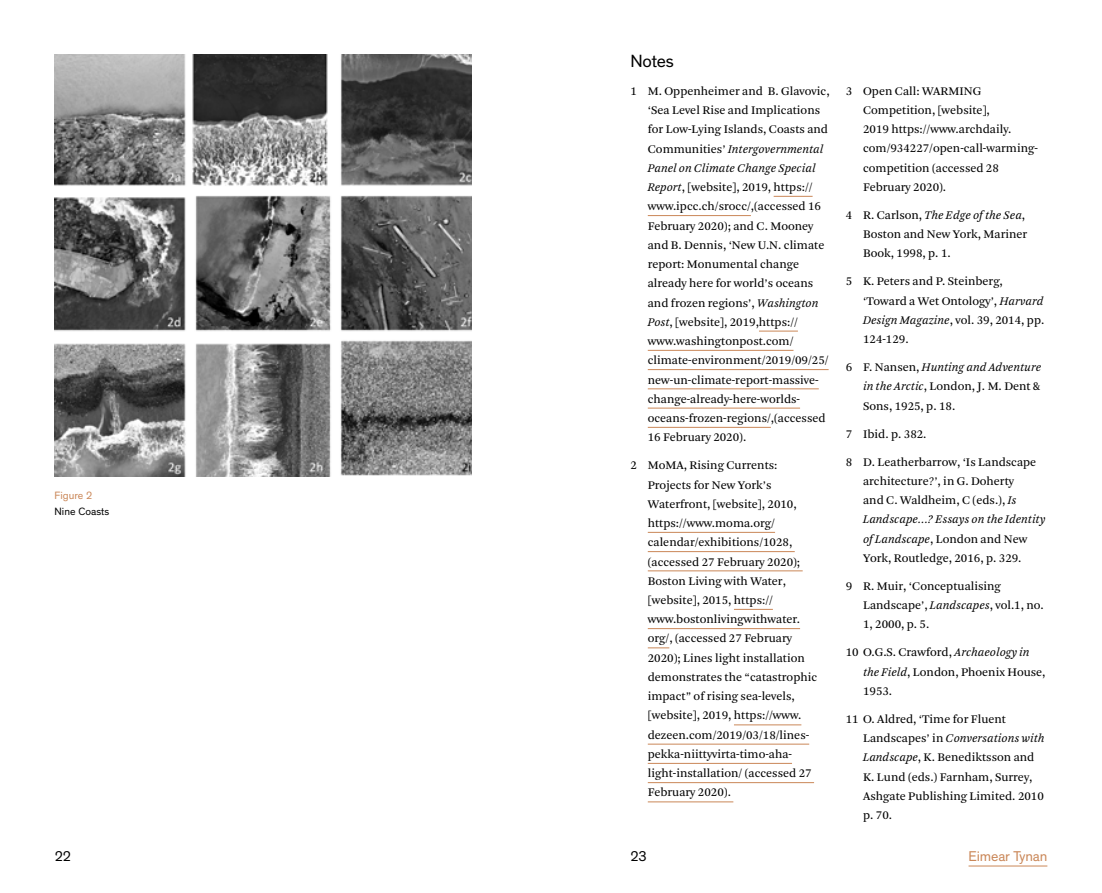
<style>
.page{position:relative;width:1102px;height:893px;background:#fff}
.page>*{position:absolute;margin:0;border:0;box-sizing:border-box;transform-origin:0 0}
.t1{font:17.5px "Theinhardt";letter-spacing:-.01em;color:#000}
.t2{font:14px "Theinhardt";letter-spacing:-.01em;color:#ca8758}
.t3{font:14px "Theinhardt";color:#000}
.t4{font:12.25px/19.2px "Arnhem Blond";color:#000}
.t5{font:10.5px "Theinhardt";color:#000}
.t6{font:10.5px "Theinhardt";color:#ca8758}
.s1{font-style:italic}
</style>
<div class="page">
<hr style="left:968px;top:865px;width:79px;height:1px;background:#ca8758">
<img style="left:55px;top:55px;width:416px;height:422px">
<hr style="left:773px;top:196px;width:39px;height:1px;background:#ca8758">
<hr style="left:647px;top:215px;width:103px;height:1px;background:#ca8758">
<hr style="left:758px;top:331px;width:39px;height:1px;background:#ca8758">
<hr style="left:647px;top:350px;width:146px;height:1px;background:#ca8758">
<hr style="left:647px;top:369px;width:181px;height:1px;background:#ca8758">
<hr style="left:647px;top:388px;width:171px;height:1px;background:#ca8758">
<hr style="left:647px;top:408px;width:153px;height:1px;background:#ca8758">
<hr style="left:647px;top:427px;width:123px;height:1px;background:#ca8758">
<hr style="left:647px;top:532px;width:128px;height:1px;background:#ca8758">
<hr style="left:647px;top:551px;width:147px;height:1px;background:#ca8758">
<hr style="left:647px;top:570px;width:155px;height:1px;background:#ca8758">
<hr style="left:733px;top:609px;width:39px;height:1px;background:#ca8758">
<hr style="left:647px;top:628px;width:153px;height:1px;background:#ca8758">
<svg style="left:647px;top:647px;width:22px;height:1px"></svg>
<hr style="left:733px;top:724px;width:68px;height:1px;background:#ca8758">
<hr style="left:647px;top:744px;width:162px;height:1px;background:#ca8758">
<hr style="left:647px;top:763px;width:144px;height:1px;background:#ca8758">
<hr style="left:647px;top:782px;width:167px;height:1px;background:#ca8758">
<hr style="left:647px;top:801px;width:86px;height:1px;background:#ca8758">
<p class="t6" style="left:55px;top:489px;width:39px">Figure 2</p>
<p class="t5" style="left:55px;top:505px;width:56px">Nine Coasts</p>
<h1 class="t1" style="left:630px;top:50px;width:45px">Notes</h1>
<p class="t4" style="left:647px;top:82px;width:183px;text-indent:-17px">1 M. Oppenheimer and B. Glavovic, ‘Sea Level Rise and Implications for Low-Lying Islands, Coasts and<br>Communities’ <span class="s1">Intergovernmental<br>Panel on Climate Change Special<br>Report</span>, [website], 2019, https:// www.ipcc.ch/srocc/,(accessed 16<br>February 2020); and C. Mooney and B. Dennis, ‘New U.N. climate report: Monumental change already here for world’s oceans and frozen regions’, <span class="s1">Washington<br>Post</span>, [website], 2019,https:// www.washingtonpost.com/ climate-environment/2019/09/25/ new-un-climate-report-massive&shy;change-already-here-worlds&shy;oceans-frozen-regions/,(accessed<br>16 February 2020).</p>
<p class="t4" style="left:647px;top:456px;width:171px;text-indent:-17px">2 MoMA, Rising Currents:<br>Projects for New York’s<br>Waterfront, [website], 2010, https://www.moma.org/ calendar/exhibitions/1028, (accessed 27 February 2020);<br>Boston Living with Water, [website], 2015, https:// www.bostonlivingwithwater. org/, (accessed 27 February<br>2020); Lines light installation demonstrates the “catastrophic impact” of rising sea-levels, [website], 2019, https://www. dezeen.com/2019/03/18/lines&shy;pekka-niittyvirta-timo-aha&shy;light-installation/ (accessed 27<br>February 2020).</p>
<p class="t4" style="left:863px;top:81px;width:176px;text-indent:-17px">3 Open Call: WARMING<br>Competition, [website],<br>2019 https://www.archdaily. com/934227/open-call-warming&shy;competition (accessed 28<br>February 2020).</p>
<p class="t4" style="left:863px;top:206px;width:166px;text-indent:-17px">4 R. Carlson, <span class="s1">The Edge of the Sea</span>,<br>Boston and New York, Mariner<br>Book, 1998, p. 1.</p>
<p class="t4" style="left:863px;top:272px;width:183px;text-indent:-17px">5 K. Peters and P. Steinberg, ‘Toward a Wet Ontology’, <span class="s1">Harvard<br>Design Magazine</span>, vol. 39, 2014, pp.<br>124-129.</p>
<p class="t4" style="left:863px;top:358px;width:179px;text-align:justify;text-indent:-17px">6 F. Nansen, <span class="s1">Hunting and Adventure in the Arctic</span>, London, J. M. Dent &amp; Sons, 1925, p. 18.</p>
<p class="t4" style="left:845px;top:424px;width:82px">7 Ibid. p. 382.</p>
<p class="t4" style="left:863px;top:452px;width:184px;text-indent:-17px">8 D. Leatherbarrow, ‘Is Landscape architecture?’, in G. Doherty<br>and C. Waldheim, C (eds.), <span class="s1">Is<br>Landscape…? Essays on the Identity of Landscape</span>, London and New<br>York, Routledge, 2016, p. 329.</p>
<p class="t4" style="left:863px;top:577px;width:182px;text-indent:-17px">9 R. Muir, ‘Conceptualising<br>Landscape’, <span class="s1">Landscapes</span>, vol.1, no.<br>1, 2000, p. 5.</p>
<p class="t4" style="left:863px;top:643px;width:184px;text-indent:-17px">10 O.G.S. Crawford, <span class="s1">Archaeology in the Field</span>, London, Phoenix House,<br>1953.</p>
<p class="t4" style="left:863px;top:709px;width:183px;text-indent:-17px">11 O. Aldred, ‘Time for Fluent<br>Landscapes’ in <span class="s1">Conversations with<br>Landscape</span>, K. Benediktsson and<br>K. Lund (eds.) Farnham, Surrey,<br>Ashgate Publishing Limited. 2010 p. 70.</p>
<p class="t3" style="left:55px;top:848px;width:18px">22</p>
<p class="t3" style="left:630px;top:848px;width:18px">23</p>
<p class="t2" style="left:968px;top:848px;width:80px">Eimear Tynan</p>
</div>
